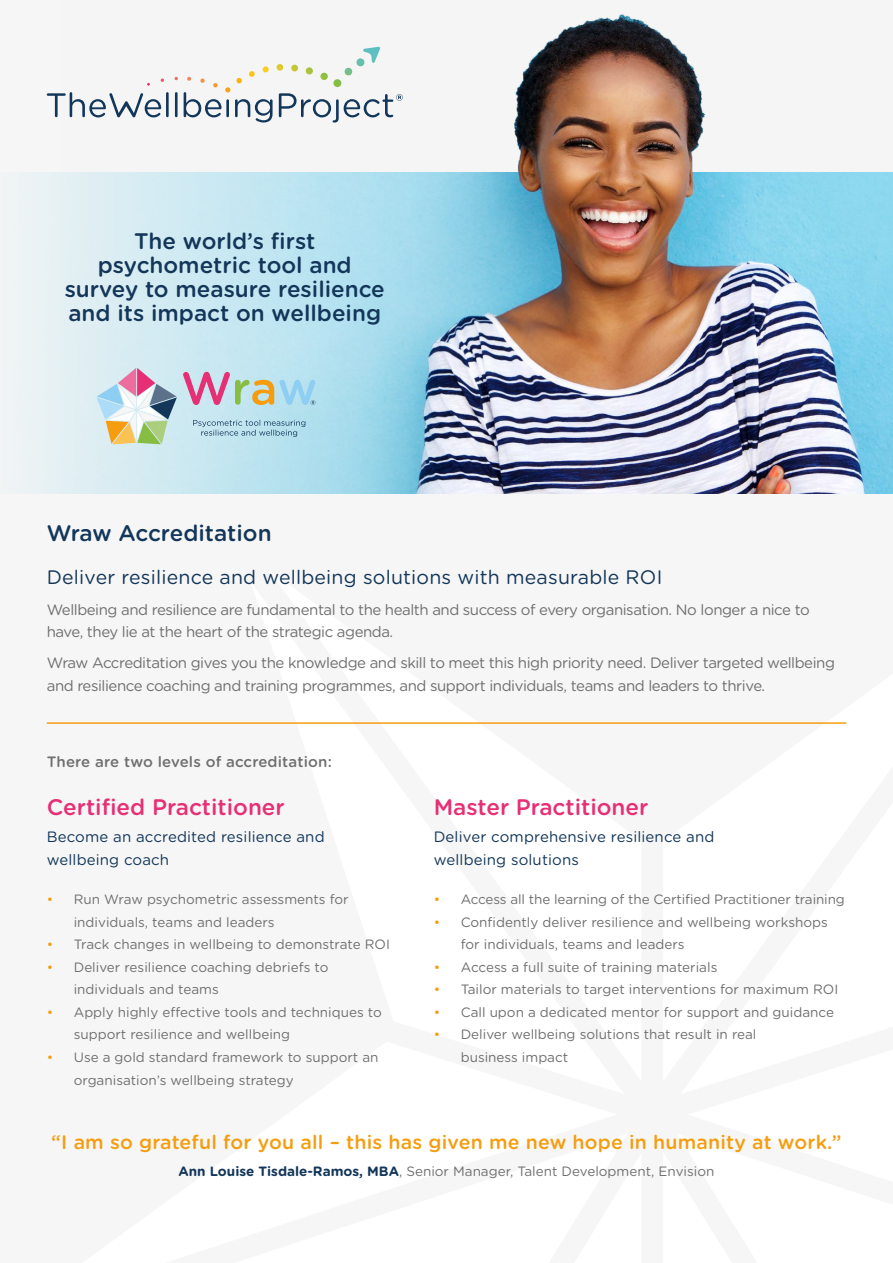
<style>
.page{position:relative;width:893px;height:1263px;background:#f6f6f6}
.page>*{position:absolute;margin:0;border:0;box-sizing:border-box;transform-origin:0 0}
.t1{font:500 22.5px/24px "Gotham Rounded";color:#133659;text-align:center}
.t2{font:500 22.5px "Gotham Rounded";color:#e72f75}
.t3{font:500 19.5px "Gotham Rounded";letter-spacing:.01em;color:#f59d0f}
.t4{font:19.5px "Gotham Rounded";letter-spacing:.01em;color:#133659}
.t5{font:15px/22.5px "Gotham Rounded";letter-spacing:-.03em;color:#706f6f}
.t6{font:15px/22.5px "Gotham Rounded";letter-spacing:.01em;color:#133659}
.t7{font:500 15px "Gotham Rounded";letter-spacing:.01em;color:#706f6f}
.t8{font:13.5px/22.5px "Gotham Rounded";color:#706f6f}
.s1{color:#f59d0f}
.s2{font-weight:700;color:#133659}
</style>
<div class="page">
<img style="left:377px;top:14px;width:328px;height:158px">
<img style="left:25px;top:172px;width:868px;height:321px">
<svg style="left:96px;top:368px;width:81px;height:76px"></svg>
<svg style="left:183px;top:372px;width:132px;height:33px;background:#c2c0c5"></svg>
<svg style="left:193px;top:420px;width:112px;height:17px;background:#a4c9d8"></svg>
<hr style="left:47px;top:722px;width:799px;height:2px;background:#f59d0f">
<svg style="left:47px;top:47px;width:356px;height:76px"></svg>
<h1 class="t1" style="left:65px;top:228px;width:322px">The world’s first psychometric tool and survey to measure resilience and its impact on wellbeing</h1>
<h1 class="t1" style="left:47px;top:520px;width:226px">Wraw Accreditation</h1>
<h2 class="t4" style="left:47px;top:563px;width:617px">Deliver resilience and wellbeing solutions with measurable ROI</h2>
<p class="t5" style="left:47px;top:598px;width:764px">Wellbeing and resilience are fundamental to the health and success of every organisation. No longer a nice to have, they lie at the heart of the strategic agenda.</p>
<p class="t5" style="left:47px;top:651px;width:790px">Wraw Accreditation gives you the knowledge and skill to meet this high priority need. Deliver targeted wellbeing and resilience coaching and training programmes, and support individuals, teams and leaders to thrive.</p>
<p class="t7" style="left:47px;top:751px;width:287px">There are two levels of accreditation:</p>
<h1 class="t2" style="left:47px;top:791px;width:240px">Certified Practitioner</h1>
<p class="t6" style="left:47px;top:825px;width:279px">Become an accredited resilience and wellbeing coach</p>
<p class="t8" style="left:74px;top:888px;width:276px;text-indent:-27px"><span class="s1">•</span> Run Wraw psychometric assessments for individuals, teams and leaders</p>
<p class="t8" style="left:47px;top:933px;width:345px"><span class="s1">•</span> Track changes in wellbeing to demonstrate ROI</p>
<p class="t8" style="left:74px;top:955px;width:256px;text-indent:-27px"><span class="s1">•</span> Deliver resilience coaching debriefs to individuals and teams</p>
<p class="t8" style="left:74px;top:1000px;width:310px;text-indent:-27px"><span class="s1">•</span> Apply highly effective tools and techniques to support resilience and wellbeing</p>
<p class="t8" style="left:74px;top:1045px;width:306px;text-indent:-27px"><span class="s1">•</span> Use a gold standard framework to support an organisation’s wellbeing strategy</p>
<h1 class="t2" style="left:434px;top:791px;width:216px">Master Practitioner</h1>
<p class="t6" style="left:434px;top:825px;width:282px">Deliver comprehensive resilience and wellbeing solutions</p>
<p class="t8" style="left:434px;top:888px;width:413px"><span class="s1">•</span> Access all the learning of the Certified Practitioner training</p>
<p class="t8" style="left:461px;top:910px;width:369px;text-indent:-27px"><span class="s1">•</span> Confidently deliver resilience and wellbeing workshops for individuals, teams and leaders</p>
<p class="t8" style="left:434px;top:955px;width:285px"><span class="s1">•</span> Access a full suite of training materials</p>
<p class="t8" style="left:434px;top:978px;width:406px"><span class="s1">•</span> Tailor materials to target interventions for maximum ROI</p>
<p class="t8" style="left:434px;top:1000px;width:402px"><span class="s1">•</span> Call upon a dedicated mentor for support and guidance</p>
<p class="t8" style="left:461px;top:1023px;width:297px;text-indent:-27px"><span class="s1">•</span> Deliver wellbeing solutions that result in real business impact</p>
<h2 class="t3" style="left:51px;top:1129px;width:792px">“I am so grateful for you all – this has given me new hope in humanity at work.”</h2>
<p class="t8" style="left:179px;top:1160px;width:537px"><span class="s2">Ann Louise Tisdale-Ramos, MBA</span>, Senior Manager, Talent Development, Envision</p>
</div>
